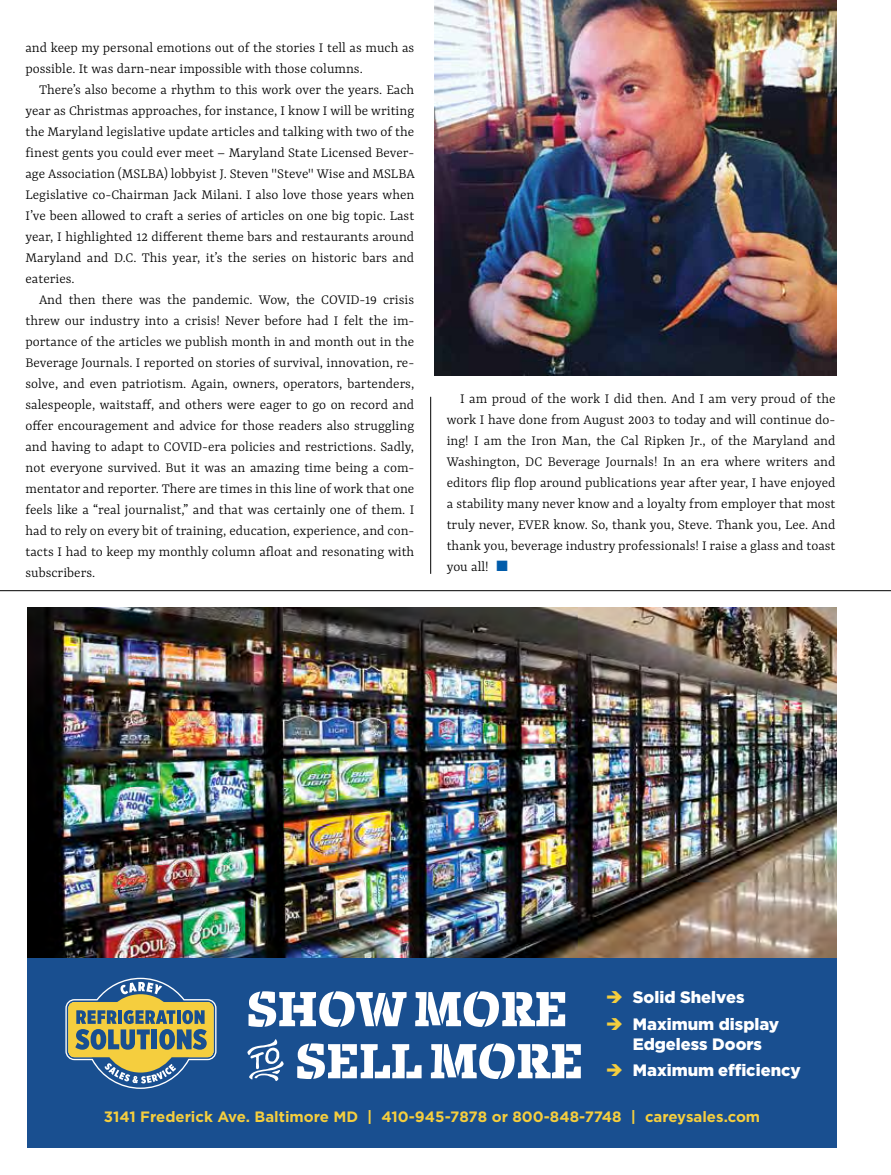
<style>
.page{position:relative;width:891px;height:1175px;background:#fff}
.page>*{position:absolute;margin:0;border:0;box-sizing:border-box;transform-origin:0 0}
.t1{font:900 52.2px/52.1px "Laski Slab Stencil";color:#fff}
.t2{font:900 16.5px/26.5px "Gotham";color:#fff}
.t3{font:300 15px/21px "Yrsa";color:#000;text-align:justify}
.t4{font:700 15px "Gotham";color:#f5ce3e}
.s1{color:#005baa}
.s2{font-family:"Charcuterie Catchwords";font-weight:400}
</style>
<div class="page">
<hr style="left:430px;top:397px;width:1px;height:177px;background:#000">
<hr style="left:0;top:590px;width:891px;height:1px;background:#000">
<img style="left:27px;top:607px;width:810px;height:351px">
<div style="left:27px;top:958px;width:810px;height:189px;background:#194f90"></div>
<svg style="left:65px;top:977px;width:152px;height:111px"></svg>
<img style="left:435px;top:0;width:402px;height:375px">
<p class="t3" style="left:26px;top:38px;width:390px">and keep my personal emotions out of the stories I tell as much as possible. It was darn-near impossible with those columns.</p>
<p class="t3" style="left:26px;top:80px;width:391px;text-indent:14px">There’s also become a rhythm to this work over the years. Each year as Christmas approaches, for instance, I know I will be writing the Maryland legislative update articles and talking with two of the finest gents you could ever meet – Maryland State Licensed Bever&shy;age Association (MSLBA) lobbyist J. Steven "Steve" Wise and MSLBA Legislative co-Chairman Jack Milani. I also love those years when I’ve been allowed to craft a series of articles on one big topic. Last year, I highlighted 12 different theme bars and restaurants around Maryland and D.C. This year, it’s the series on historic bars and eateries.</p>
<p class="t3" style="left:26px;top:290px;width:390px;text-indent:14px">And then there was the pandemic. Wow, the COVID-19 crisis threw our industry into a crisis! Never before had I felt the im&shy;portance of the articles we publish month in and month out in the Beverage Journals. I reported on stories of survival, innovation, re&shy;solve, and even patriotism. Again, owners, operators, bartenders, salespeople, waitstaff, and others were eager to go on record and offer encouragement and advice for those readers also struggling and having to adapt to COVID-era policies and restrictions. Sadly, not everyone survived. But it was an amazing time being a com&shy;mentator and reporter. There are times in this line of work that one feels like a “real journalist,” and that was certainly one of them. I had to rely on every bit of training, education, experience, and con&shy;tacts I had to keep my monthly column afloat and resonating with subscribers.</p>
<p class="t3" style="left:447px;top:389px;width:390px;text-indent:14px">I am proud of the work I did then. And I am very proud of the work I have done from August 2003 to today and will continue do&shy;ing! I am the Iron Man, the Cal Ripken Jr., of the Maryland and Washington, DC Beverage Journals! In an era where writers and editors flip flop around publications year after year, I have enjoyed a stability many never know and a loyalty from employer that most truly never, EVER know. So, thank you, Steve. Thank you, Lee. And thank you, beverage industry professionals! I raise a glass and toast you all! <span class="s1">■</span></p>
<p class="t2" style="left:633px;top:984px;width:148px">Solid Shelves<br>Maximum display</p>
<p class="t2" style="left:633px;top:1030px;width:169px">Edgeless Doors<br>Maximum efficiency</p>
<p class="t4" style="left:104px;top:1107px;width:658px">3141 Frederick Ave. Baltimore MD | 410-945-7878 or 800-848-7748 | careysales.com</p>
<h1 class="t1" style="left:246px;top:980px;width:338px">SHOW MORE<br><span class="s2">8</span> SELL MORE</h1>
</div>
